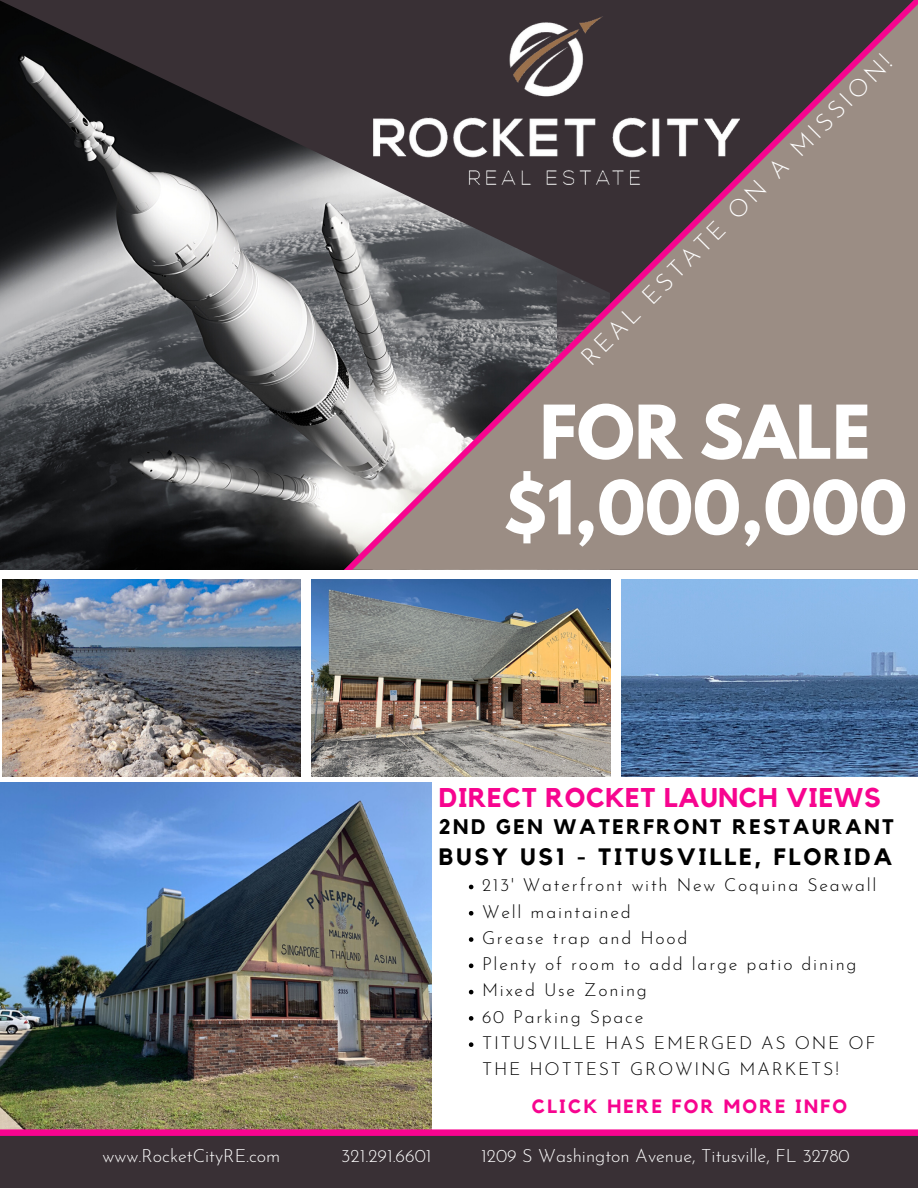
<style>
.page{position:relative;width:918px;height:1188px;background:#393035}
.page>*{position:absolute;margin:0;border:0;box-sizing:border-box;transform-origin:0 0}
.t1{font:700 65.7px/75.6px "League Spartan";color:#fff;text-align:center}
.t2{font:700 27px "Kollektif";letter-spacing:.025em;color:#f7048f}
.t3{font:300 24px "Josefin Sans";color:#fff}
.t4{font:700 23.7px "Kollektif";letter-spacing:.12em;color:#000}
.t5{font:700 21px "Kollektif";letter-spacing:.12em;color:#000}
.t6{font:700 19.2px "Kollektif";letter-spacing:.12em;color:#f7048f}
.t7{font:300 18px "Josefin Sans";color:#fff}
.t8{font:300 17.7px/26.2px "Josefin Sans";letter-spacing:.1em;color:#000}
</style>
<div class="page">
<img style="left:0;top:441px;width:281px;height:130px">
<svg style="left:0;top:0;width:281px;height:441px"></svg>
<svg style="left:281px;top:0;width:637px;height:571px;fill:#9b8d84"></svg>
<div style="left:0;top:571px;width:918px;height:563px;background:#fff"></div>
<img style="left:2px;top:580px;width:298px;height:197px">
<img style="left:311px;top:580px;width:300px;height:197px">
<img style="left:622px;top:580px;width:296px;height:197px">
<img style="left:0;top:783px;width:432px;height:328px">
<svg style="left:469px;top:885px;width:4px;height:4px"></svg>
<svg style="left:469px;top:911px;width:4px;height:5px"></svg>
<svg style="left:469px;top:937px;width:4px;height:5px"></svg>
<svg style="left:469px;top:964px;width:4px;height:4px"></svg>
<svg style="left:469px;top:990px;width:4px;height:4px"></svg>
<svg style="left:469px;top:1016px;width:4px;height:5px"></svg>
<svg style="left:469px;top:1042px;width:4px;height:5px"></svg>
<svg style="left:0;top:1111px;width:918px;height:25px"></svg>
<img style="left:374px;top:16px;width:365px;height:168px">
<h3 class="t3" style="left:578px;top:354px;width:430px;rotate:-45deg">REAL ESTATE ON A MISSION!</h3>
<h1 class="t1" style="left:503px;top:403px;width:405px">FOR SALE $1,000,000</h1>
<h2 class="t2" style="left:439px;top:785px;width:443px">DIRECT ROCKET LAUNCH VIEWS</h2>
<p class="t5" style="left:439px;top:817px;width:457px">2ND GEN WATERFRONT RESTAURANT</p>
<h3 class="t4" style="left:439px;top:846px;width:455px">BUSY US1 - TITUSVILLE, FLORIDA</h3>
<p class="t8" style="left:482px;top:874px;width:396px">213' Waterfront with New Coquina Seawall<br>Well maintained<br>Grease trap and Hood<br>Plenty of room to add large patio dining<br>Mixed Use Zoning<br>60 Parking Space<br>TITUSVILLE HAS EMERGED AS ONE OF<br>THE HOTTEST GROWING MARKETS!</p>
<p class="t6" style="left:532px;top:1098px;width:317px">CLICK HERE FOR MORE INFO</p>
<p class="t7" style="left:103px;top:1149px;width:179px">www.RocketCityRE.com</p>
<p class="t7" style="left:341px;top:1149px;width:92px">321.291.6601</p>
<p class="t7" style="left:481px;top:1149px;width:370px">1209 S Washington Avenue, Titusville, FL 32780</p>
</div>
